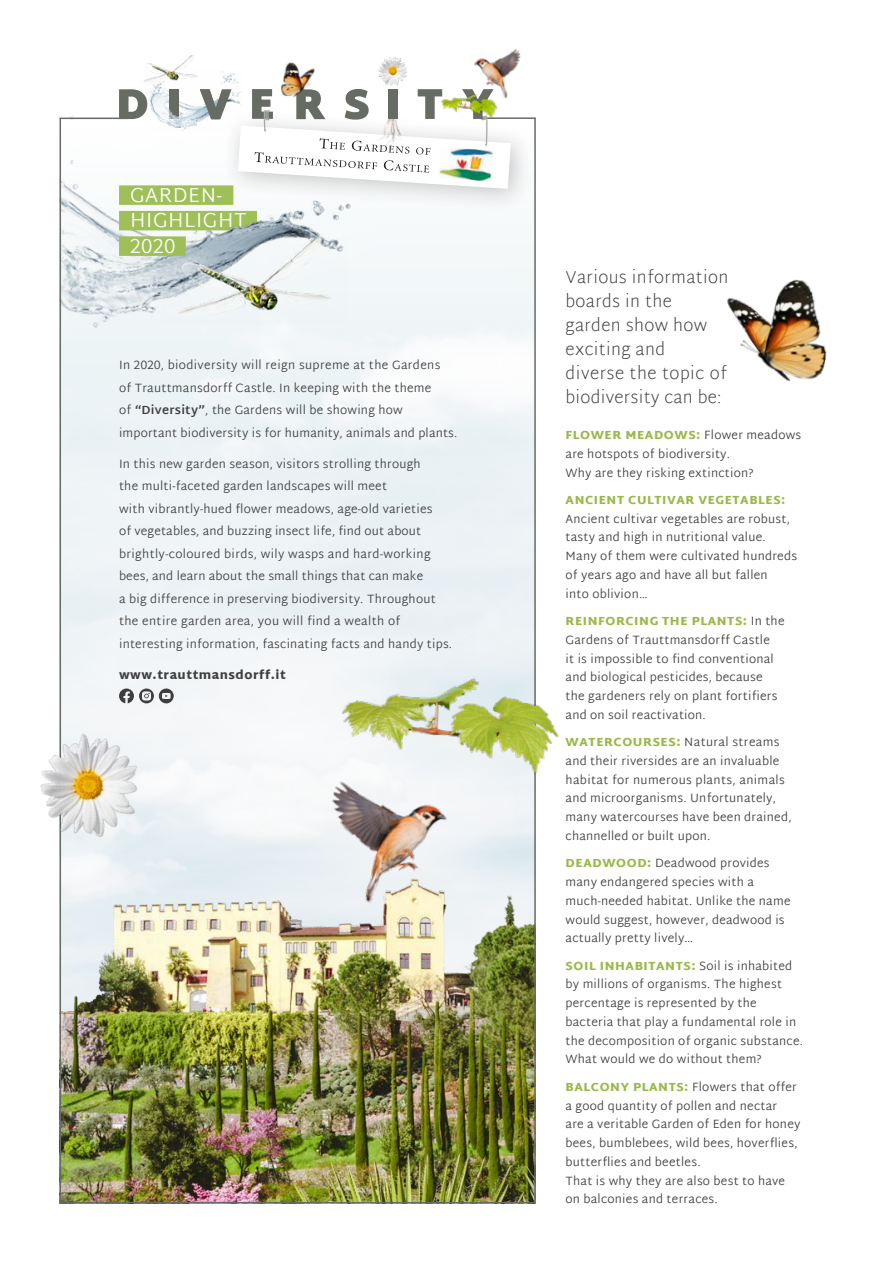
<style>
.page{position:relative;width:893px;height:1263px;background:#fff}
.page>*{position:absolute;margin:0;border:0;box-sizing:border-box;transform-origin:0 0}
.t1{font:300 20.25px/25.5px "Martel Sans";letter-spacing:.03em;color:#fff}
.t2{font:200 17.25px/24px "Martel Sans";letter-spacing:.02em;color:#3e3e3f}
.t3{font:300 12px/18.8px "Martel Sans";letter-spacing:.02em;color:#3e3e3f}
.t4{font:900 12px "Martel Sans";letter-spacing:.05em;color:#99b849}
.t5{font:900 12px "Martel Sans";letter-spacing:.04em;color:#3e3e3f}
.s1{font-weight:700}
.s2{font-weight:900;color:#99b849}
</style>
<div class="page">
<img style="left:63px;top:765px;width:470px;height:435px">
<img style="left:63px;top:115px;width:140px;height:248px">
<div style="left:119px;top:185px;width:114px;height:20px;background:#9fc058"></div>
<div style="left:119px;top:211px;width:138px;height:19px;background:#9fc058"></div>
<div style="left:119px;top:236px;width:67px;height:20px;background:#9fc058"></div>
<img style="left:203px;top:215px;width:176px;height:148px">
<img style="left:162px;top:237px;width:184px;height:88px">
<img style="left:40px;top:712px;width:124px;height:149px">
<img style="left:145px;top:85px;width:46px;height:46px">
<img style="left:474px;top:49px;width:47px;height:40px">
<div style="left:170px;top:89px;width:9px;height:30px;background:#666c64"></div>
<svg style="left:119px;top:89px;width:28px;height:30px"></svg>
<img style="left:144px;top:55px;width:53px;height:30px">
<img style="left:281px;top:62px;width:34px;height:27px">
<img style="left:169px;top:109px;width:11px;height:19px">
<img style="left:221px;top:71px;width:18px;height:13px">
<img style="left:378px;top:57px;width:29px;height:28px">
<img style="left:326px;top:778px;width:123px;height:128px">
<img style="left:335px;top:672px;width:224px;height:108px">
<img style="left:727px;top:279px;width:100px;height:102px">
<svg style="left:119px;top:688px;width:55px;height:15px"></svg>
<svg style="left:191px;top:89px;width:345px;height:126px"></svg>
<img style="left:439px;top:147px;width:55px;height:35px">
<h1 class="t1" style="left:130px;top:183px;width:118px">GARDEN-<br>HIGHLIGHT<br>2020</h1>
<p class="t3" style="left:119px;top:355px;width:340px;line-height:22.5px">In 2020, biodiversity will reign supreme at the Gardens<br>of Trauttmansdorff Castle. In keeping with the theme<br>of <span class="s1">“Diversity”</span>, the Gardens will be showing how important biodiversity is for humanity, animals and plants.</p>
<p class="t3" style="left:119px;top:453px;width:335px;line-height:22.5px">In this new garden season, visitors strolling through<br>the multi-faceted garden landscapes will meet<br>with vibrantly-hued flower meadows, age-old varieties<br>of vegetables, and buzzing insect life, find out about brightly-coloured birds, wily wasps and hard-working bees, and learn about the small things that can make<br>a big difference in preserving biodiversity. Throughout the entire garden area, you will find a wealth of interesting information, fascinating facts and handy tips.</p>
<p class="t5" style="left:119px;top:668px;width:168px">www.trauttmansdorff.it</p>
<h2 class="t2" style="left:566px;top:266px;width:164px">Various information boards in the garden show how exciting and<br>diverse the topic of biodiversity can be:</h2>
<p class="t3" style="left:566px;top:426px;width:237px"><span class="s2">FLOWER MEADOWS:</span> Flower meadows are hotspots of biodiversity.<br>Why are they risking extinction?</p>
<p class="t4" style="left:566px;top:493px;width:221px">ANCIENT CULTIVAR VEGETABLES:</p>
<p class="t3" style="left:566px;top:510px;width:233px">Ancient cultivar vegetables are robust, tasty and high in nutritional value.<br>Many of them were cultivated hundreds of years ago and have all but fallen<br>into oblivion…</p>
<p class="t3" style="left:566px;top:612px;width:220px"><span class="s2">REINFORCING THE PLANTS:</span> In the Gardens of Trauttmansdorff Castle<br>it is impossible to find conventional and biological pesticides, because the gardeners rely on plant fortifiers and on soil reactivation.</p>
<p class="t3" style="left:566px;top:733px;width:228px"><span class="s2">WATERCOURSES:</span> Natural streams and their riversides are an invaluable habitat for numerous plants, animals and microorganisms. Unfortunately, many watercourses have been drained, channelled or built upon.</p>
<p class="t3" style="left:566px;top:854px;width:227px"><span class="s2">DEADWOOD:</span> Deadwood provides many endangered species with a much-needed habitat. Unlike the name would suggest, however, deadwood is actually pretty lively…</p>
<p class="t3" style="left:566px;top:957px;width:239px"><span class="s2">SOIL INHABITANTS:</span> Soil is inhabited by millions of organisms. The highest percentage is represented by the bacteria that play a fundamental role in the decomposition of organic substance.<br>What would we do without them?</p>
<p class="t3" style="left:566px;top:1078px;width:236px"><span class="s2">BALCONY PLANTS:</span> Flowers that offer a good quantity of pollen and nectar<br>are a veritable Garden of Eden for honey bees, bumblebees, wild bees, hoverflies, butterflies and beetles.<br>That is why they are also best to have on balconies and terraces.</p>
</div>
